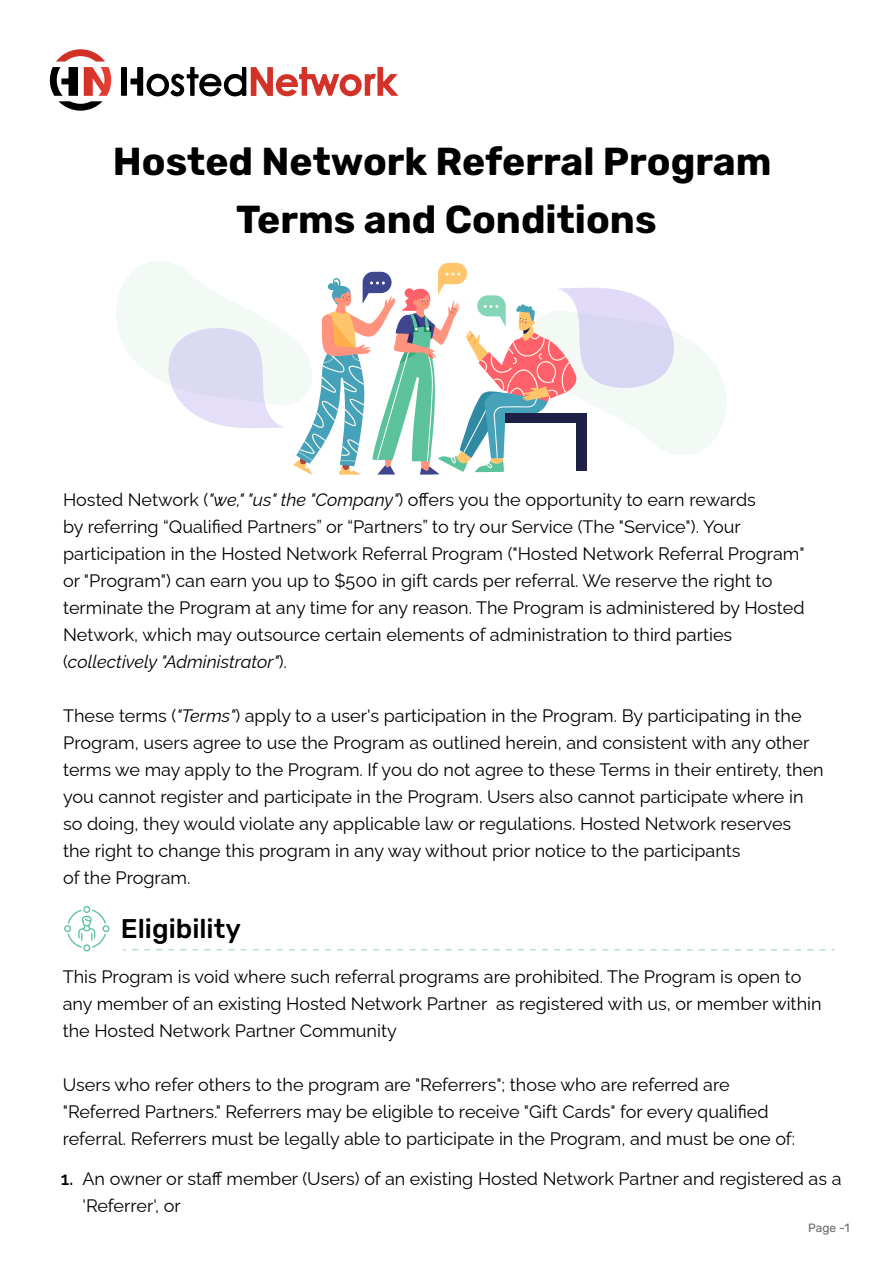
<style>
.page{position:relative;width:893px;height:1263px;background:#fff}
.page>*{position:absolute;margin:0;border:0;box-sizing:border-box;transform-origin:0 0}
.t1{font:700 39px/58.5px "Rubik";color:#000;text-align:center}
.t2{font:500 27px "Rubik";color:#000}
.t3{font:18px/27px "Raleway";color:#000}
.t4{font:600 18px "Raleway";color:#000}
.t5{font:12px "Rubik";color:#666}
.s1{font-style:italic}
</style>
<div class="page">
<div style="left:121px;top:67px;width:6px;height:29px;background:#000"></div>
<svg style="left:50px;top:49px;width:61px;height:62px"></svg>
<svg style="left:130px;top:67px;width:268px;height:29px"></svg>
<svg style="left:116px;top:261px;width:610px;height:214px"></svg>
<div style="left:576px;top:418px;width:10px;height:53px;background:#1e2046"></div>
<svg style="left:132px;top:949px;width:702px;height:1px"></svg>
<svg style="left:64px;top:906px;width:46px;height:45px"></svg>
<h1 class="t1" style="left:113px;top:133px;width:660px">Hosted Network Referral Program<br>Terms and Conditions</h1>
<p class="t3" style="left:63px;top:484px;width:743px">Hosted Network (<span class="s1">"we," "us" the "Company"</span>) offers you the opportunity to earn rewards<br>by referring “Qualified Partners” or “Partners” to try our Service (The "Service"). Your participation in the Hosted Network Referral Program ("Hosted Network Referral Program" or "Program") can earn you up to $500 in gift cards per referral. We reserve the right to terminate the Program at any time for any reason. The Program is administered by Hosted Network, which may outsource certain elements of administration to third parties (<span class="s1">collectively "Administrator"</span>).</p>
<p class="t3" style="left:63px;top:700px;width:762px">These terms (<span class="s1">"Terms"</span>) apply to a user's participation in the Program. By participating in the Program, users agree to use the Program as outlined herein, and consistent with any other terms we may apply to the Program. If you do not agree to these Terms in their entirety, then you cannot register and participate in the Program. Users also cannot participate where in so doing, they would violate any applicable law or regulations. Hosted Network reserves<br>the right to change this program in any way without prior notice to the participants<br>of the Program.</p>
<h2 class="t2" style="left:121px;top:913px;width:121px">Eligibility</h2>
<p class="t3" style="left:63px;top:961px;width:760px">This Program is void where such referral programs are prohibited. The Program is open to any member of an existing Hosted Network Partner as registered with us, or member within the Hosted Network Partner Community</p>
<p class="t3" style="left:63px;top:1069px;width:734px">Users who refer others to the program are "Referrers"; those who are referred are "Referred Partners." Referrers may be eligible to receive "Gift Cards" for every qualified referral. Referrers must be legally able to participate in the Program, and must be one of:</p>
<p class="t3" style="left:82px;top:1163px;width:760px">An owner or staff member (Users) of an existing Hosted Network Partner and registered as a 'Referrer', or</p>
<p class="t4" style="left:61px;top:1164px;width:14px">1.</p>
<p class="t5" style="left:808px;top:1221px;width:43px">Page -1</p>
</div>
